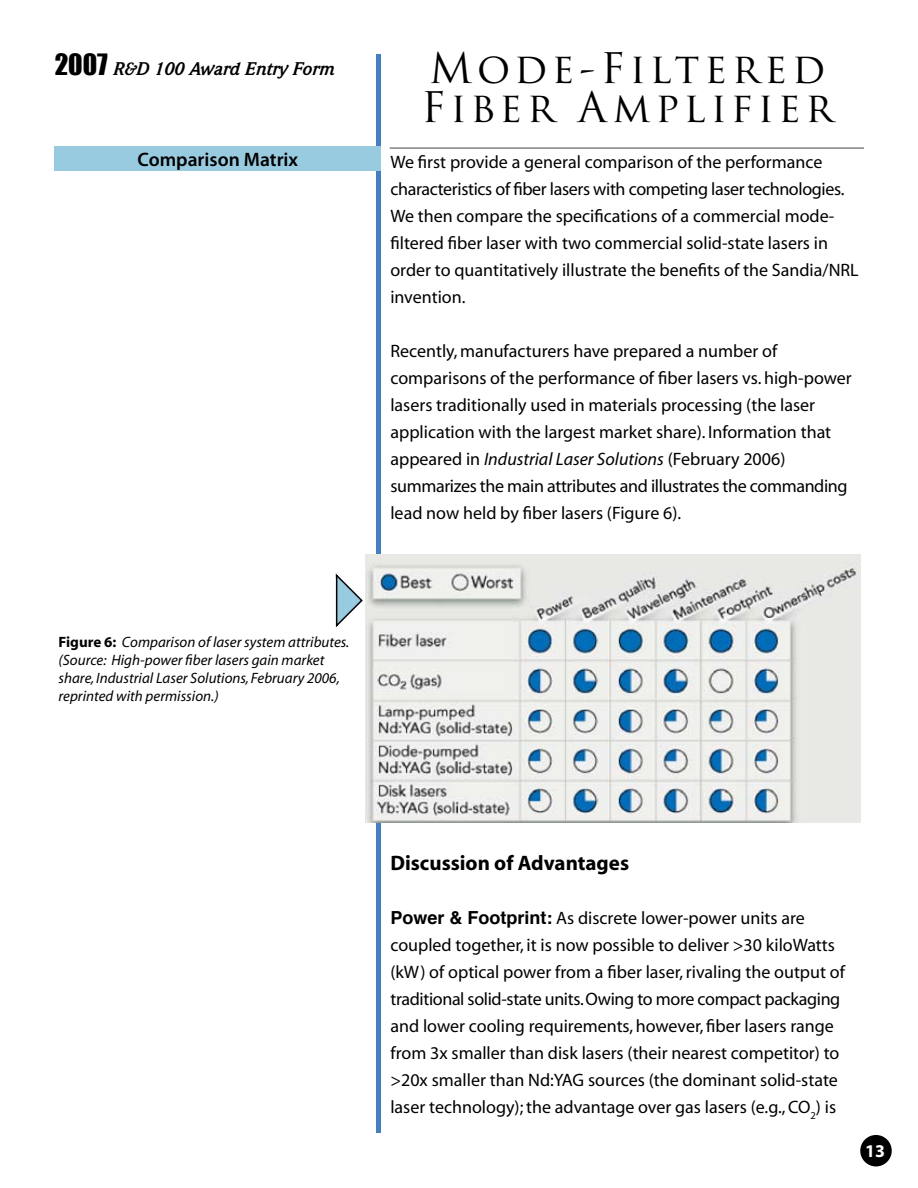
<style>
.page{position:relative;width:918px;height:1188px;background:#fff}
.page>*{position:absolute;margin:0;border:0;box-sizing:border-box;transform-origin:0 0}
.t1{font:41.1px/39px "Trajan Pro";letter-spacing:.12em;color:#000}
.t2{font:700 21px "Myriad";color:#000}
.t3{font:600 19.5px "Myriad Pro";color:#000}
.t4{font:18px/27px "Myriad";color:#000}
.t5{font:italic 700 18px "Weidemann Std";color:#000}
.t6{font:700 18px "Myriad";color:#fff}
.t7{font:italic 15px/18px "Myriad";color:#000}
.s1{font-family:"Impact";font-weight:400;font-style:normal;font-size:27px}
.s2{font-style:italic}
.s3{font-weight:700;font-style:normal}
.s4{font-family:"Helvetica";font-weight:700}
</style>
<div class="page">
<div style="left:376px;top:55px;width:5px;height:1078px;background:#467fc1"></div>
<div style="left:860px;top:1135px;width:32px;height:31px;background:#000;border-radius:50%"></div>
<div style="left:55px;top:146px;width:326px;height:25px;background:#99cbe0"></div>
<hr style="left:390px;top:147px;width:474px;height:2px;background:#000">
<img style="left:365px;top:554px;width:495px;height:269px">
<svg style="left:335px;top:573px;width:28px;height:54px"></svg>
<p class="t5" style="left:55px;top:58px;width:280px"><span class="s1">2007</span> R&amp;D 100 Award Entry Form</p>
<h1 class="t1" style="left:421px;top:49px;width:413px">Mode-Filtered<br>Fiber Amplifier</h1>
<p class="t3" style="left:138px;top:147px;width:162px">Comparison Matrix</p>
<p class="t4" style="left:390px;top:149px;width:470px">We first provide a general comparison of the performance characteristics of fiber lasers with competing laser technologies.<br>We then compare the specifications of a commercial mode&shy;filtered fiber laser with two commercial solid-state lasers in order to quantitatively illustrate the benefits of the Sandia/NRL invention.</p>
<p class="t4" style="left:390px;top:338px;width:463px">Recently, manufacturers have prepared a number of comparisons of the performance of fiber lasers vs. high-power lasers traditionally used in materials processing (the laser application with the largest market share). Information that appeared in <span class="s2">Industrial Laser Solutions</span> (February 2006) summarizes the main attributes and illustrates the commanding lead now held by fiber lasers (Figure 6).</p>
<p class="t7" style="left:59px;top:634px;width:292px"><span class="s3">Figure 6:</span> Comparison of laser system attributes. (Source: High-power fiber lasers gain market share, Industrial Laser Solutions, February 2006, reprinted with permission.)</p>
<p class="t2" style="left:390px;top:852px;width:240px">Discussion of Advantages</p>
<p class="t4" style="left:390px;top:905px;width:456px"><span class="s4">Power &amp; Footprint:</span> As discrete lower-power units are coupled together, it is now possible to deliver &gt;30 kiloWatts (kW) of optical power from a fiber laser, rivaling the output of traditional solid-state units. Owing to more compact packaging and lower cooling requirements, however, fiber lasers range from 3x smaller than disk lasers (their nearest competitor) to &gt;20x smaller than Nd:YAG sources (the dominant solid-state laser technology); the advantage over gas lasers (e.g., CO<sub>2</sub>) is</p>
<p class="t6" style="left:865px;top:1142px;width:10px">13</p>
</div>
